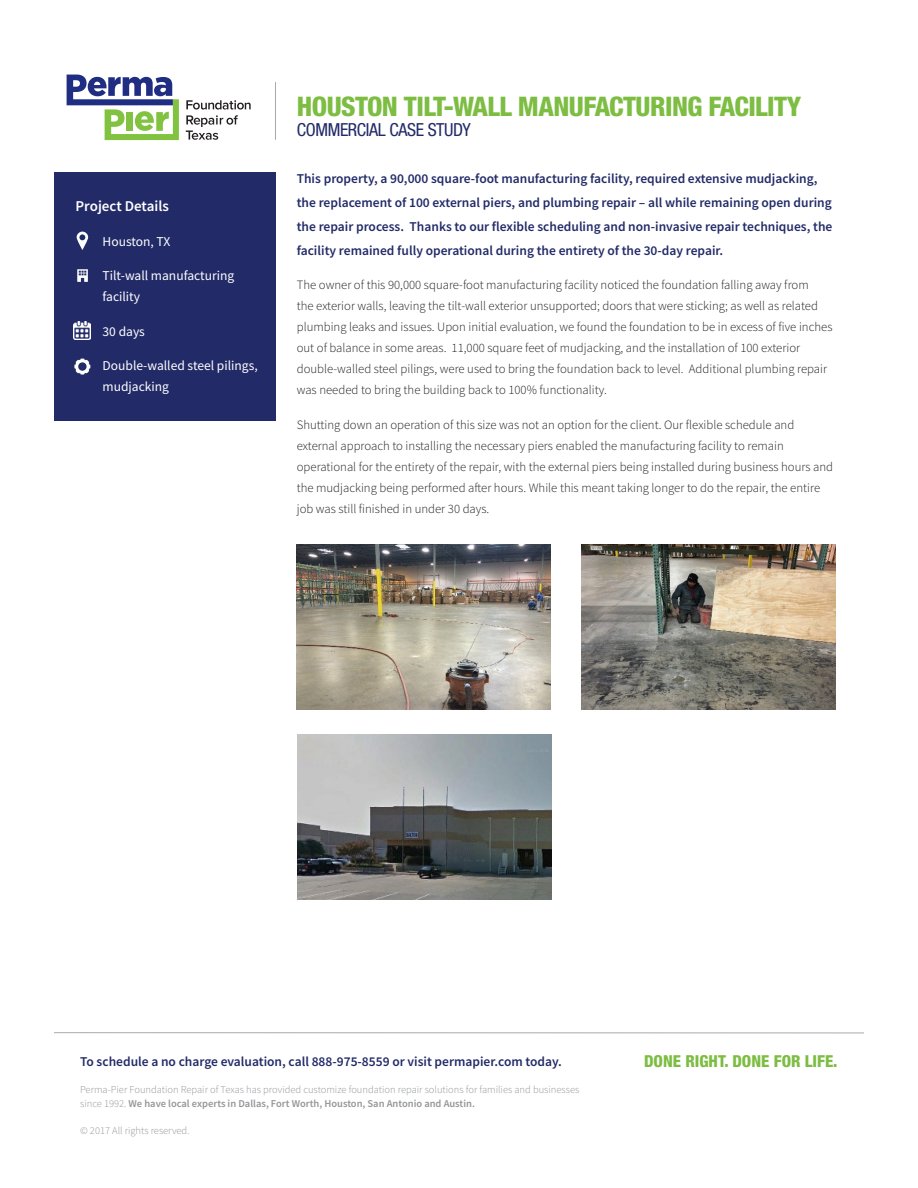
<style>
.page{position:relative;width:918px;height:1188px;background:#fff}
.page>*{position:absolute;margin:0;border:0;box-sizing:border-box;transform-origin:0 0}
.t1{font:800 condensed 27px "Helvetica Neue LT Std";letter-spacing:-.02em;color:#7cbd42}
.t2{font:condensed 18px "Helvetica Neue LT Std";letter-spacing:-.02em;color:#222b68}
.t3{font:800 condensed 16.5px "Helvetica Neue LT Std";color:#7cbd42}
.t4{font:600 15px "Source Sans Pro";color:#fff}
.t5{font:600 13.5px/24px "Source Sans Pro";color:#222b68}
.t6{font:13.5px/21px "Source Sans Pro";color:#fff}
.t7{font:300 12.75px/21px "Source Sans Pro";color:#231f20}
.t8{font:300 10.5px/13.5px "Source Sans Pro";color:#939598}
.s1{font-weight:600}
</style>
<div class="page">
<hr style="left:275px;top:82px;width:1px;height:58px;background:#a8a9ad">
<div style="left:54px;top:173px;width:222px;height:248px;background:#222b68"></div>
<img style="left:297px;top:544px;width:254px;height:166px">
<hr style="left:54px;top:1032px;width:810px;height:1px;background:#a8a9ad">
<svg style="left:77px;top:232px;width:11px;height:18px"></svg>
<svg style="left:77px;top:269px;width:11px;height:13px"></svg>
<svg style="left:74px;top:359px;width:16px;height:16px"></svg>
<img style="left:74px;top:322px;width:17px;height:17px">
<img style="left:297px;top:735px;width:254px;height:165px">
<img style="left:582px;top:544px;width:254px;height:166px">
<svg style="left:67px;top:75px;width:112px;height:65px"></svg>
<div style="left:126px;top:112px;width:7px;height:18px;background:#81c340"></div>
<svg style="left:186px;top:100px;width:65px;height:40px"></svg>
<p class="t4" style="left:76px;top:196px;width:95px">Project Details</p>
<p class="t6" style="left:103px;top:230px;width:69px">Houston, TX</p>
<p class="t6" style="left:103px;top:265px;width:133px">Tilt-wall manufacturing facility</p>
<p class="t6" style="left:103px;top:320px;width:44px">30 days</p>
<p class="t6" style="left:103px;top:355px;width:157px">Double-walled steel pilings, mudjacking</p>
<p class="t1" style="left:297px;top:90px;width:506px">HOUSTON TILT-WALL MANUFACTURING FACILITY</p>
<p class="t2" style="left:297px;top:120px;width:176px">COMMERCIAL CASE STUDY</p>
<p class="t5" style="left:297px;top:166px;width:537px">This property, a 90,000 square-foot manufacturing facility, required extensive mudjacking, the replacement of 100 external piers, and plumbing repair – all while remaining open during the repair process. Thanks to our flexible scheduling and non-invasive repair techniques, the facility remained fully operational during the entirety of the 30-day repair.</p>
<p class="t7" style="left:297px;top:275px;width:537px">The owner of this 90,000 square-foot manufacturing facility noticed the foundation falling away from<br>the exterior walls, leaving the tilt-wall exterior unsupported; doors that were sticking; as well as related plumbing leaks and issues. Upon initial evaluation, we found the foundation to be in excess of five inches out of balance in some areas. 11,000 square feet of mudjacking, and the installation of 100 exterior double-walled steel pilings, were used to bring the foundation back to level. Additional plumbing repair was needed to bring the building back to 100% functionality.</p>
<p class="t7" style="left:297px;top:414px;width:538px">Shutting down an operation of this size was not an option for the client. Our flexible schedule and external approach to installing the necessary piers enabled the manufacturing facility to remain operational for the entirety of the repair, with the external piers being installed during business hours and the mudjacking being performed after hours. While this meant taking longer to do the repair, the entire job was still finished in under 30 days.</p>
<p class="t5" style="left:80px;top:1049px;width:483px">To schedule a no charge evaluation, call 888-975-8559 or visit permapier.com today.</p>
<p class="t8" style="left:80px;top:1083px;width:501px">Perma-Pier Foundation Repair of Texas has provided customize foundation repair solutions for families and businesses since 1992. <span class="s1">We have local experts in Dallas, Fort Worth, Houston, San Antonio and Austin.</span></p>
<p class="t8" style="left:80px;top:1123px;width:111px">© 2017 All rights reserved.</p>
<p class="t3" style="left:644px;top:1051px;width:195px">DONE RIGHT. DONE FOR LIFE.</p>
</div>
